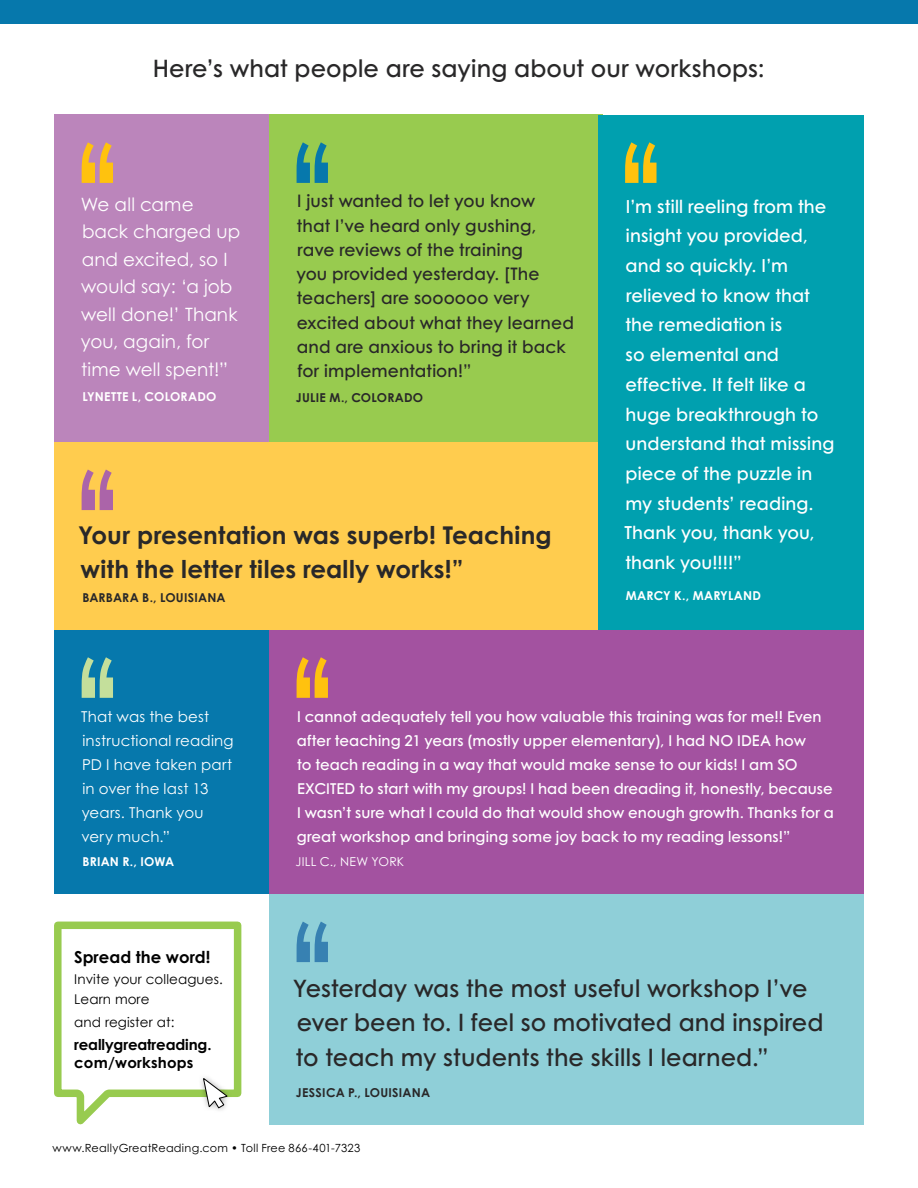
<style>
.page{position:relative;width:918px;height:1188px;background:#fff}
.page>*{position:absolute;margin:0;border:0;box-sizing:border-box;transform-origin:0 0}
.t1{font:700 24.6px/33.8px "RGR Century Gothic";letter-spacing:.005em;color:#292829}
.t2{font:600 24px/34.5px "RGR Century Gothic";letter-spacing:.005em;color:#292829}
.t3{font:18.45px/27.6px "RGR Century Gothic";color:#fff}
.t4{font:600 18px/29.7px "RGR Century Gothic";letter-spacing:.005em;color:#fff}
.t5{font:600 17.25px/24.3px "RGR Century Gothic";letter-spacing:.005em;color:#292829}
.t6{font:700 16.5px "RGR Century Gothic";color:#000}
.t7{font:600 15px/24px "RGR Century Gothic";letter-spacing:.005em;color:#fff}
.t8{font:15px/24px "RGR Century Gothic";letter-spacing:.01em;color:#fff}
.t9{font:700 15px/18.3px "RGR Century Gothic";letter-spacing:-.01em;color:#000}
.t10{font:13.5px/20.4px "Century Gothic";letter-spacing:.005em;color:#000}
.t11{font:700 12.3px "RGR Century Gothic";letter-spacing:.02em;color:#292829}
.t12{font:700 12.3px "RGR Century Gothic";letter-spacing:.015em;color:#fff}
.t13{font:12.3px "RGR Century Gothic";letter-spacing:.025em;color:#fff}
</style>
<div class="page">
<div style="left:0;top:0;width:918px;height:24px;background:#0678ac"></div>
<div style="left:54px;top:630px;width:215px;height:264px;background:#0678ac"></div>
<svg style="left:82px;top:657px;width:31px;height:41px"></svg>
<div style="left:269px;top:115px;width:333px;height:327px;background:#98cb4f"></div>
<svg style="left:297px;top:142px;width:31px;height:41px"></svg>
<div style="left:269px;top:630px;width:594px;height:264px;background:#a352a0"></div>
<svg style="left:297px;top:657px;width:31px;height:41px"></svg>
<div style="left:269px;top:894px;width:594px;height:231px;background:#8fcfd8"></div>
<svg style="left:297px;top:922px;width:31px;height:40px"></svg>
<div style="left:598px;top:115px;width:265px;height:515px;background:#00a0af"></div>
<svg style="left:625px;top:142px;width:32px;height:41px"></svg>
<div style="left:54px;top:115px;width:215px;height:327px;background:#bb85bb"></div>
<svg style="left:82px;top:142px;width:31px;height:41px"></svg>
<div style="left:54px;top:442px;width:544px;height:188px;background:#ffcc4e"></div>
<svg style="left:82px;top:470px;width:31px;height:40px"></svg>
<svg style="left:54px;top:921px;width:188px;height:204px"></svg>
<h2 class="t2" style="left:153px;top:51px;width:613px">Here’s what people are saying about our workshops:</h2>
<p class="t3" style="left:81px;top:190px;width:161px">We all came back charged up and excited, so I would say: ‘a job well done!’ Thank you, again, for time well spent!”</p>
<p class="t12" style="left:82px;top:388px;width:136px">LYNETTE L, COLORADO</p>
<p class="t5" style="left:296px;top:188px;width:279px">I just wanted to let you know<br>that I’ve heard only gushing, rave reviews of the training<br>you provided yesterday. [The teachers] are soooooo very excited about what they learned and are anxious to bring it back for implementation!”</p>
<p class="t11" style="left:296px;top:390px;width:129px">JULIE M., COLORADO</p>
<h1 class="t1" style="left:78px;top:517px;width:475px">Your presentation was superb! Teaching with the letter tiles really works!”</h1>
<p class="t11" style="left:82px;top:590px;width:145px">BARBARA B., LOUISIANA</p>
<p class="t4" style="left:625px;top:191px;width:211px">I’m still reeling from the insight you provided, and so quickly. I’m relieved to know that the remediation is<br>so elemental and effective. It felt like a huge breakthrough to understand that missing piece of the puzzle in my students’ reading.<br>Thank you, thank you, thank you!!!!”</p>
<p class="t12" style="left:626px;top:588px;width:137px">MARCY K., MARYLAND</p>
<p class="t8" style="left:81px;top:704px;width:154px">That was the best instructional reading<br>PD I have taken part in over the last 13 years. Thank you very much.”</p>
<p class="t12" style="left:82px;top:854px;width:93px">BRIAN R., IOWA</p>
<p class="t6" style="left:74px;top:947px;width:138px">Spread the word!</p>
<p class="t10" style="left:74px;top:969px;width:150px">Invite your colleagues.<br>Learn more</p>
<p class="t10" style="left:74px;top:1012px;width:102px">and register at:</p>
<p class="t9" style="left:74px;top:1035px;width:139px">reallygreatreading. com/workshops</p>
<p class="t7" style="left:297px;top:704px;width:539px">I cannot adequately tell you how valuable this training was for me!! Even after teaching 21 years (mostly upper elementary), I had NO IDEA how<br>to teach reading in a way that would make sense to our kids! I am SO EXCITED to start with my groups! I had been dreading it, honestly, because I wasn’t sure what I could do that would show enough growth. Thanks for a great workshop and bringing some joy back to my reading lessons!”</p>
<p class="t13" style="left:295px;top:854px;width:110px">JILL C., NEW YORK</p>
<h2 class="t2" style="left:293px;top:970px;width:532px">Yesterday was the most useful workshop I’ve ever been to. I feel so motivated and inspired to teach my students the skills I learned.”</h2>
<p class="t11" style="left:296px;top:1085px;width:136px">JESSICA P., LOUISIANA</p>
</div>
